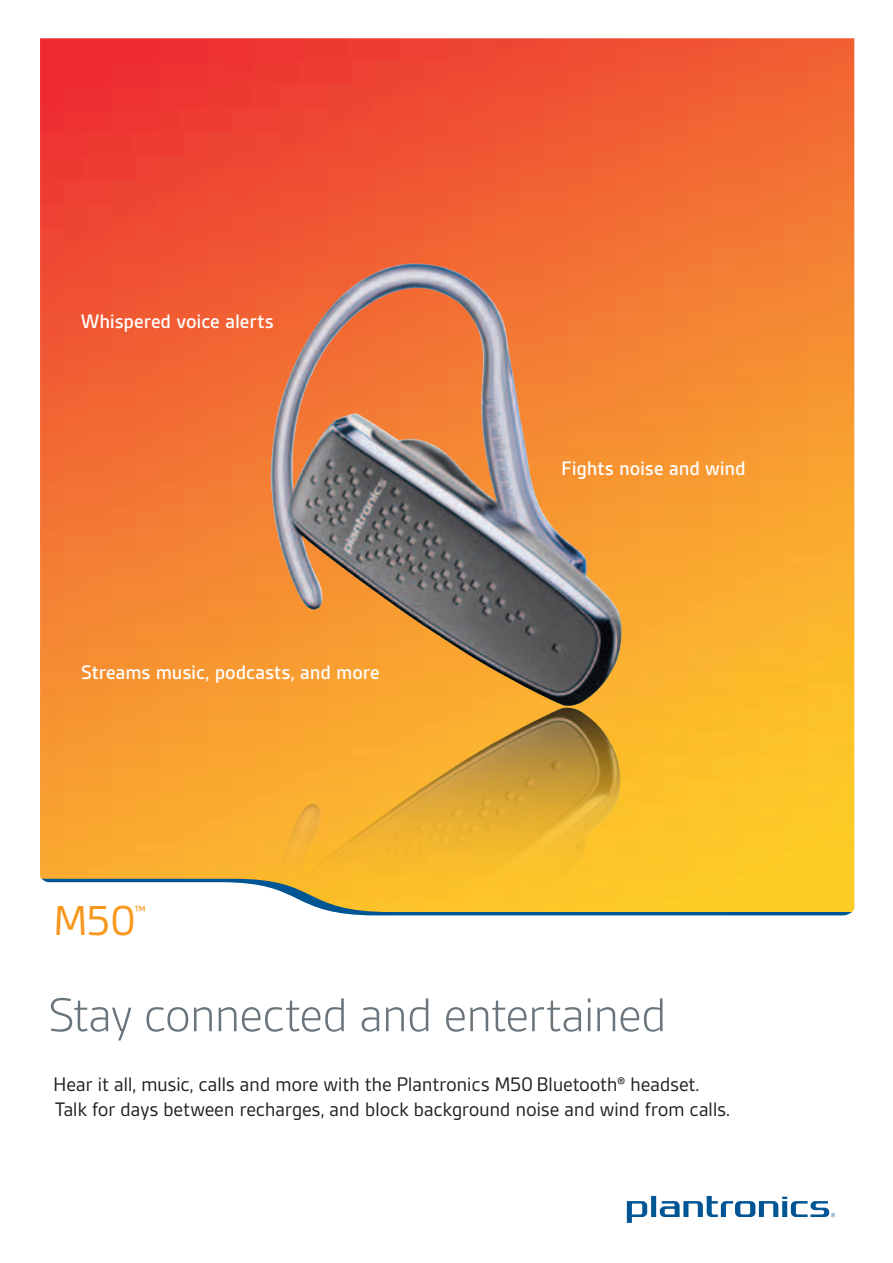
<style>
.page{position:relative;width:893px;height:1263px;background:#fff}
.page>*{position:absolute;margin:0;border:0;box-sizing:border-box;transform-origin:0 0}
.t1{font:300 51px "Gesta";letter-spacing:-.035em;color:#6a747b}
.t2{font:45px "Gesta";color:#f7971d}
.t3{font:21px/25.5px "Gesta";letter-spacing:-.02em;color:#231f20}
.t4{font:500 21px "Gesta";letter-spacing:-.005em;color:#fff}
.t5{font:15.75px "Gesta";color:#f7971d}
</style>
<div class="page">
<img style="left:40px;top:38px;width:814px;height:874px">
<svg style="left:627px;top:1196px;width:208px;height:26px"></svg>
<img style="left:269px;top:708px;width:352px;height:171px">
<img style="left:270px;top:264px;width:352px;height:442px">
<svg style="left:42px;top:879px;width:810px;height:36px"></svg>
<p class="t4" style="left:81px;top:311px;width:194px">Whispered voice alerts</p>
<p class="t4" style="left:81px;top:661px;width:301px">Streams music, podcasts, and more</p>
<h2 class="t2" style="left:53px;top:898px;width:85px">M50</h2>
<p class="t5" style="left:134px;top:903px;width:13px">™</p>
<p class="t4" style="left:561px;top:457px;width:186px">Fights noise and wind</p>
<h1 class="t1" style="left:47px;top:989px;width:622px">Stay connected and entertained</h1>
<p class="t3" style="left:53px;top:1071px;width:678px">Hear it all, music, calls and more with the Plantronics M50Bluetooth® headset.<br>Talk for days between recharges, and block background noise and wind from calls.</p>
</div>
